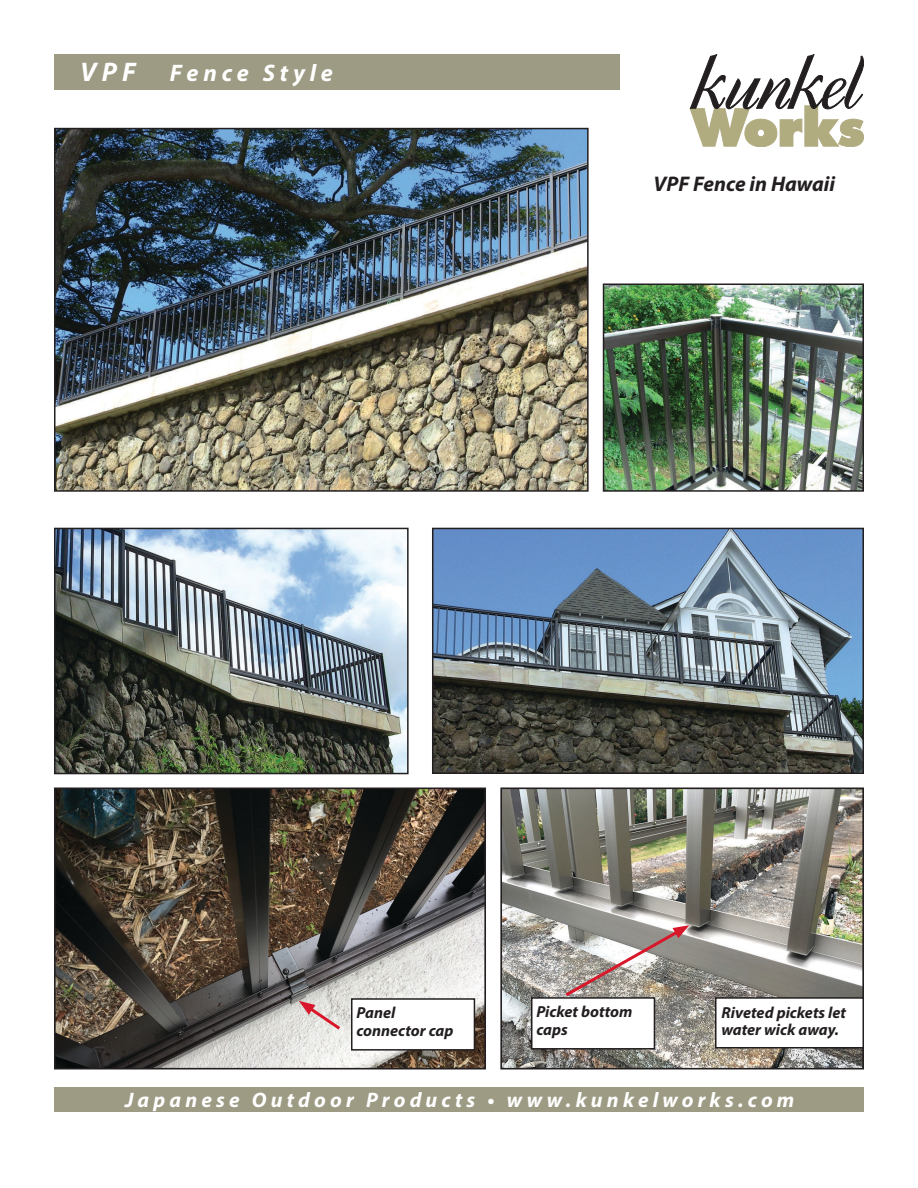
<style>
.page{position:relative;width:918px;height:1188px;background:#fff}
.page>*{position:absolute;margin:0;border:0;box-sizing:border-box;transform-origin:0 0}
.t1{font:italic 700 27px "Myriad Pro";color:#fff}
.t2{font:italic 700 24px "Myriad Pro";letter-spacing:.195em;color:#fff}
.Boxy_Type{font:italic 700 21.3px "Myriad Pro";color:#231f20}
.t3{font:italic 700 21px "Myriad Pro";letter-spacing:.2em;color:#fff}
.Boxy_Type-2{font:italic 700 16.05px/17.4px "Myriad Pro";color:#231f20}
</style>
<div class="page">
<svg style="left:690px;top:54px;width:174px;height:93px"></svg>
<div style="left:54px;top:1087px;width:810px;height:24px;background:#9d9b84"></div>
<img style="left:57px;top:531px;width:349px;height:240px">
<div style="left:54px;top:528px;width:355px;height:246px;border:2px solid #231f20"></div>
<img style="left:57px;top:791px;width:426px;height:275px">
<div style="left:54px;top:788px;width:432px;height:281px;border:2px solid #231f20"></div>
<img style="left:57px;top:131px;width:529px;height:358px">
<div style="left:54px;top:128px;width:535px;height:364px;border:2px solid #231f20"></div>
<img style="left:503px;top:791px;width:358px;height:275px">
<div style="left:500px;top:788px;width:364px;height:281px;border:2px solid #231f20"></div>
<img style="left:435px;top:531px;width:426px;height:240px">
<div style="left:432px;top:528px;width:432px;height:246px;border:2px solid #231f20"></div>
<img style="left:606px;top:287px;width:255px;height:202px">
<div style="left:603px;top:284px;width:261px;height:208px;border:2px solid #231f20"></div>
<div style="left:716px;top:998px;width:147px;height:50px;background:#fff"></div>
<div style="left:715px;top:997px;width:149px;height:51px;border:2px solid #231f20"></div>
<div style="left:352px;top:999px;width:122px;height:51px;background:#fff"></div>
<div style="left:351px;top:998px;width:124px;height:53px;border:2px solid #231f20"></div>
<div style="left:54px;top:54px;width:565px;height:36px;background:#9d9b84"></div>
<div style="left:532px;top:998px;width:122px;height:51px;background:#fff"></div>
<div style="left:531px;top:997px;width:124px;height:53px;border:2px solid #231f20"></div>
<svg style="left:299px;top:1001px;width:45px;height:32px"></svg>
<svg style="left:562px;top:925px;width:127px;height:74px"></svg>
<p class="t1" style="left:80px;top:55px;width:57px">VPF</p>
<p class="t2" style="left:170px;top:58px;width:165px">Fence Style</p>
<p class="Boxy_Type" style="left:653px;top:170px;width:183px">VPF Fence in Hawaii</p>
<p class="Boxy_Type-2" style="left:356px;top:1004px;width:99px">Panel connector cap</p>
<p class="Boxy_Type-2" style="left:536px;top:1003px;width:98px">Picket bottom caps</p>
<p class="Boxy_Type-2" style="left:721px;top:1003px;width:126px">Riveted pickets let water wick away.</p>
<p class="t3" style="left:125px;top:1086px;width:671px">Japanese Outdoor Products • www.kunkelworks.com</p>
</div>
